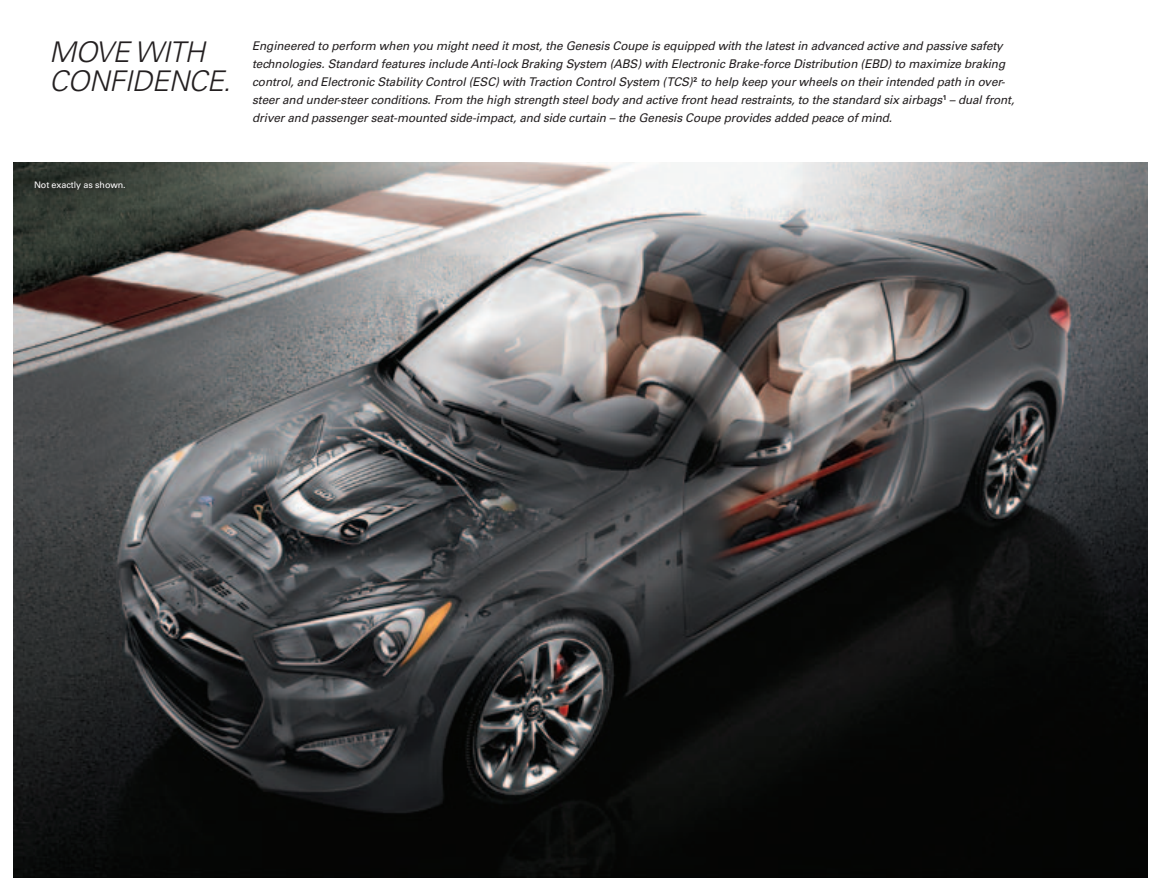
<style>
.page{position:relative;width:1161px;height:891px;background:#fff}
.page>*{position:absolute;margin:0;border:0;box-sizing:border-box;transform-origin:0 0}
.t1{font:italic 300 28.5px/28.5px "Univers LT Std";letter-spacing:-.02em;color:#231f20}
.t2{font:italic 12px/18px "Univers LT Std";letter-spacing:-.01em;color:#231f20}
.t3{font:9px "Univers LT Std";letter-spacing:-.01em;color:#fff}
</style>
<div class="page">
<img style="left:14px;top:163px;width:1134px;height:715px">
<div style="left:32px;top:178px;width:98px;height:17px;background:linear-gradient(to right,#272b26,#3a4139)"></div>
<h1 class="t1" style="left:49px;top:38px;width:183px">MOVE WITH<br>CONFIDENCE.</h1>
<p class="t2" style="left:252px;top:37px;width:764px">Engineered to perform when you might need it most, the Genesis Coupe is equipped with the latest in advanced active and passive safety technologies. Standard features include Anti-lock Braking System (ABS) with Electronic Brake-force Distribution (EBD) to maximize braking control, and Electronic Stability Control (ESC) with Traction Control System (TCS)<sup>2</sup> to help keep your wheels on their intended path in over&shy;steer and under-steer conditions. From the high strength steel body and active front head restraints, to the standard six airbags<sup>1</sup> – dual front, driver and passenger seat-mounted side-impact, and side curtain – the Genesis Coupe provides added peace of mind.</p>
<p class="t3" style="left:34px;top:179px;width:93px">Not exactly as shown.</p>
</div>
